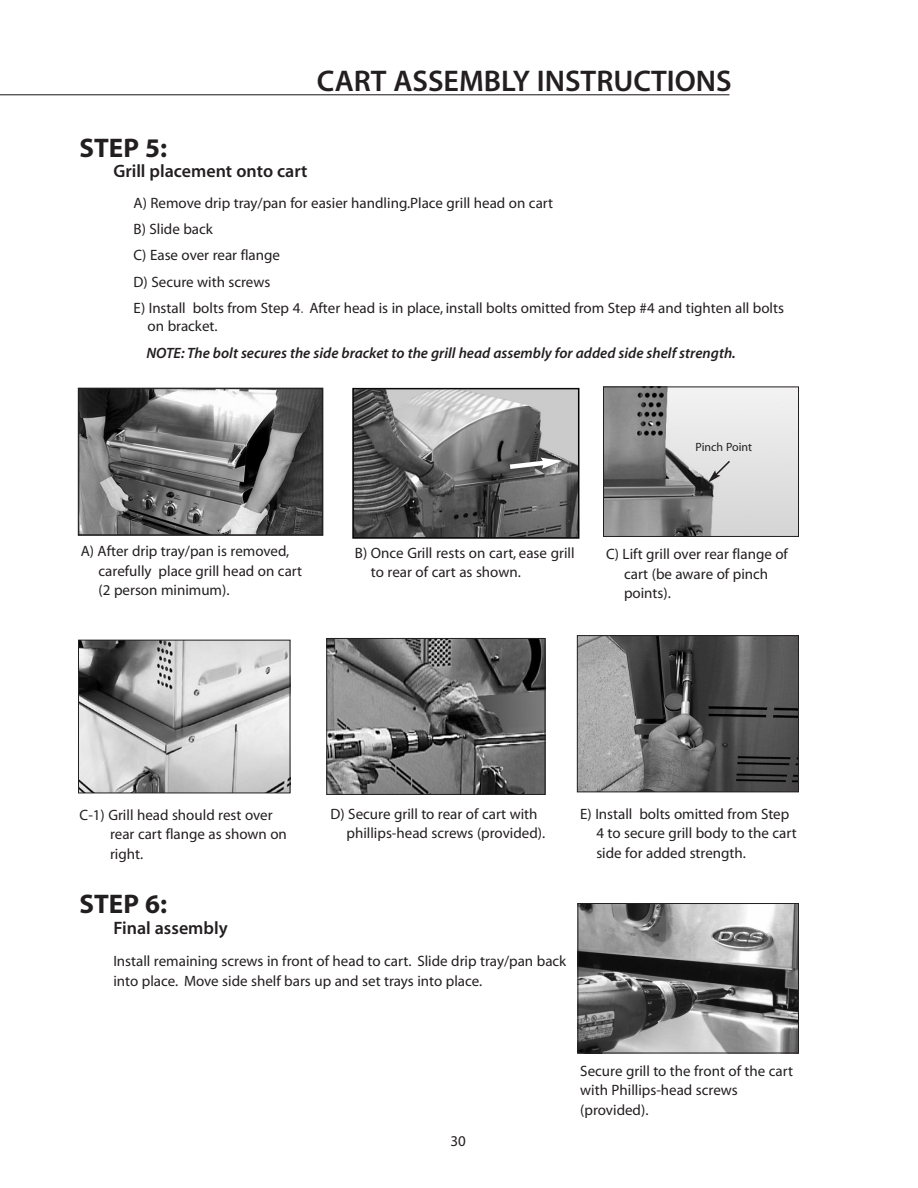
<style>
.page{position:relative;width:918px;height:1188px;background:#fff}
.page>*{position:absolute;margin:0;border:0;box-sizing:border-box;transform-origin:0 0}
.t1{font:30px "Myriad MM 565 600";color:#231f20}
.t2{font:27px "Myriad MM 700 600";color:#231f20}
.t3{font:18px "Myriad MM 565 600";color:#231f20}
.t4{font:15px/19.5px "Myriad";color:#231f20}
.t5{font:15px "Myriad MM It 565 600";color:#231f20}
.t6{font:15px "Myriad MM 400 600";color:#231f20}
.t7{font:12px "Myriad";color:#231f20}
.s1{color:#6c6d70}
</style>
<div class="page">
<hr style="left:0;top:94px;width:729px;height:1px;background:#231f20">
<img style="left:81px;top:391px;width:239px;height:142px">
<div style="left:79px;top:389px;width:243px;height:146px;border:1px solid #231f20"></div>
<img style="left:80px;top:642px;width:208px;height:149px">
<div style="left:78px;top:640px;width:212px;height:153px;border:1px solid #231f20"></div>
<img style="left:605px;top:389px;width:192px;height:146px">
<div style="left:603px;top:387px;width:196px;height:150px;border:1px solid #231f20"></div>
<img style="left:328px;top:640px;width:215px;height:153px">
<div style="left:326px;top:638px;width:219px;height:157px;border:1px solid #231f20"></div>
<img style="left:355px;top:391px;width:222px;height:145px">
<div style="left:353px;top:389px;width:226px;height:149px;border:1px solid #000"></div>
<svg style="left:505px;top:458px;width:57px;height:14px"></svg>
<svg style="left:708px;top:459px;width:24px;height:24px"></svg>
<img style="left:579px;top:637px;width:218px;height:153px">
<div style="left:577px;top:635px;width:222px;height:157px;border:1px solid #231f20"></div>
<img style="left:580px;top:905px;width:217px;height:146px">
<div style="left:578px;top:903px;width:221px;height:150px;border:1px solid #231f20"></div>
<h1 class="t1" style="left:317px;top:69px;width:416px">CART ASSEMBLY INSTRUCTIONS</h1>
<h2 class="t2" style="left:80px;top:137px;width:89px">STEP 5:</h2>
<p class="t3" style="left:113px;top:164px;width:196px">Grill placement onto cart</p>
<p class="t4" style="left:134px;top:191px;width:652px;line-height:26.1px">A) Remove drip tray/pan for easier handling.Place grill head on cart<br>B) Slide back<br>C) Ease over rear flange<br>D) Secure with screws<br>E) Install bolts from Step 4<span class="s1">.</span> After head is in place, install bolts omitted from Step #4 and tighten all bolts</p>
<p class="t4" style="left:148px;top:317px;width:72px">on bracket.</p>
<p class="t5" style="left:147px;top:348px;width:591px">NOTE: The bolt secures the side bracket to the grill head assembly for added side shelf strength.</p>
<p class="t4" style="left:99px;top:543px;width:205px;text-indent:-18px">A) After drip tray/pan is removed, carefully place grill head on cart (2 person minimum).</p>
<p class="t7" style="left:695px;top:442px;width:58px">Pinch Point</p>
<p class="t4" style="left:371px;top:544px;width:205px;text-indent:-16px">B) Once Grill rests on cart, ease grill to rear of cart as shown.</p>
<p class="t4" style="left:624px;top:545px;width:165px;text-indent:-18px">C) Lift grill over rear flange of cart (be aware of pinch points).</p>
<p class="t4" style="left:110px;top:806px;width:178px;text-indent:-30px">C-1) Grill head should rest over rear cart flange as shown on right.</p>
<p class="t4" style="left:347px;top:805px;width:200px;text-indent:-16px">D) Secure grill to rear of cart with phillips-head screws (provided).</p>
<p class="t4" style="left:596px;top:805px;width:202px;text-indent:-16px">E) Install bolts omitted from Step<br>4 to secure grill body to the cart side for added strength.</p>
<h2 class="t2" style="left:80px;top:894px;width:89px">STEP 6:</h2>
<p class="t3" style="left:113px;top:921px;width:116px">Final assembly</p>
<p class="t4" style="left:113px;top:953px;width:454px">Install remaining screws in front of head to cart. Slide drip tray/pan back into place. Move side shelf bars up and set trays into place.</p>
<p class="t6" style="left:450px;top:1136px;width:17px">30</p>
<p class="t4" style="left:580px;top:1062px;width:214px">Secure grill to the front of the cart with Phillips-head screws (provided).</p>
</div>
